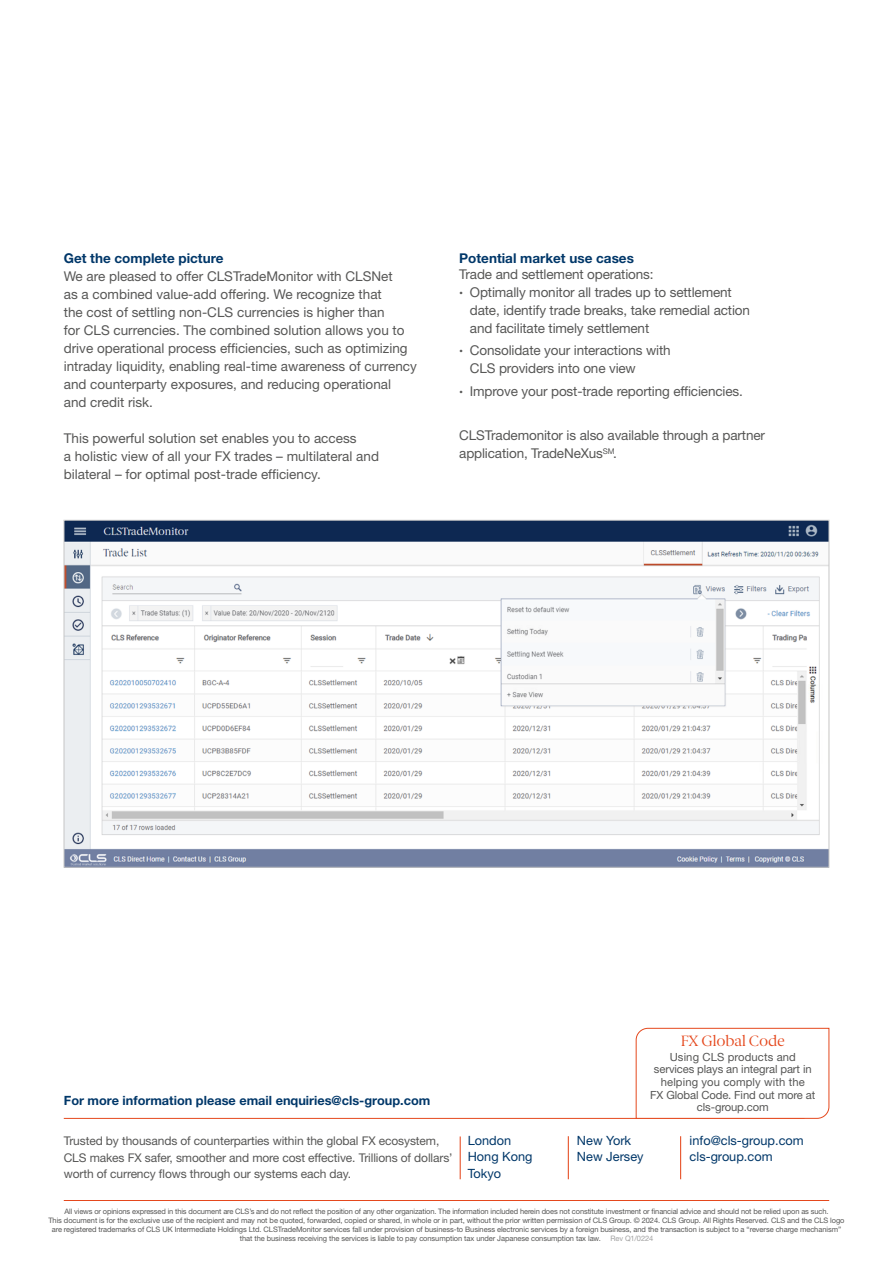
<style>
.page{position:relative;width:893px;height:1263px;background:#fff}
.page>*{position:absolute;margin:0;border:0;box-sizing:border-box;transform-origin:0 0}
.t1{font:15px "Berlingske Serif";letter-spacing:-.01em;color:#e5481d}
.t2{font:13.5px/18px "Helvetica Neue LT Std";color:#575756}
.t3{font:700 13.5px "Helvetica Neue LT Std";color:#003769}
.t4{font:12.75px/16.5px "Helvetica Neue LT Std";color:#003769}
.t5{font:700 12.75px "Helvetica Neue LT Std";color:#003769}
.t6{font:12px/16.5px "Helvetica Neue LT Std";letter-spacing:-.01em;color:#575756}
.t7{font:11.25px/12.6px "Helvetica Neue LT Std";letter-spacing:-.01em;color:#575756;text-align:center}
.t8{font:7.5px "Helvetica Neue LT Std";letter-spacing:-.01em;color:#575756}
.t9{font:7.5px "Helvetica Neue LT Std";letter-spacing:-.02em;color:#a1a1a1}
.s1{font-family:"Helvetica Neue";font-size:11.25px}
</style>
<div class="page">
<img style="left:66px;top:522px;width:761px;height:343px">
<hr style="left:64px;top:1200px;width:765px;height:1px;background:#e5481d">
<hr style="left:568px;top:1136px;width:1px;height:43px;background:#e5481d">
<hr style="left:460px;top:1136px;width:1px;height:43px;background:#e5481d">
<hr style="left:680px;top:1136px;width:1px;height:43px;background:#e5481d">
<hr style="left:64px;top:1118px;width:740px;height:1px;background:#e5481d">
<svg style="left:636px;top:1028px;width:193px;height:91px"></svg>
<p class="t3" style="left:64px;top:249px;width:161px">Get the complete picture</p>
<p class="t2" style="left:64px;top:267px;width:355px">We are pleased to offer CLSTradeMonitor with CLSNet<br>as a combined value-add offering. We recognize that<br>the cost of settling non-CLS currencies is higher than<br>for CLS currencies. The combined solution allows you to drive operational process efficiencies, such as optimizing intraday liquidity, enabling real-time awareness of currency and counterparty exposures, and reducing operational and credit risk.</p>
<p class="t2" style="left:64px;top:429px;width:317px">This powerful solution set enables you to access<br>a holistic view of all your FX trades – multilateral and bilateral – for optimal post-trade efficiency.</p>
<p class="t3" style="left:459px;top:249px;width:176px">Potential market use cases</p>
<p class="t2" style="left:459px;top:265px;width:196px">Trade and settlement operations:</p>
<p class="t2" style="left:470px;top:283px;width:282px;text-indent:-11px"><span class="s1">•</span> Optimally monitor all trades up to settlement date, identify trade breaks, take remedial action and facilitate timely settlement</p>
<p class="t2" style="left:470px;top:341px;width:202px;text-indent:-11px"><span class="s1">•</span> Consolidate your interactions with<br>CLS providers into one view</p>
<p class="t2" style="left:459px;top:382px;width:285px"><span class="s1">•</span> Improve your post-trade reporting efficiencies.</p>
<p class="t2" style="left:459px;top:426px;width:307px">CLSTrademonitor is also available through a partner application, TradeNeXus<sup>SM</sup>.</p>
<p class="t5" style="left:64px;top:1092px;width:368px">For more information please email enquiries@cls-group.com</p>
<p class="t1" style="left:681px;top:1031px;width:106px">FX Global Code</p>
<p class="t7" style="left:650px;top:1050px;width:167px">Using CLS products and services plays an integral part in helping you comply with the<br>FX Global Code. Find out more at cls-group.com</p>
<p class="t6" style="left:64px;top:1132px;width:390px">Trusted by thousands of counterparties within the global FX ecosystem,<br>CLS makes FX safer, smoother and more cost effective. Trillions of dollars’ worth of currency flows through our systems each day.</p>
<p class="t4" style="left:468px;top:1132px;width:66px">London<br>Hong Kong<br>Tokyo</p>
<p class="t4" style="left:577px;top:1132px;width:68px">New York<br>New Jersey</p>
<p class="t4" style="left:690px;top:1132px;width:116px">info@cls-group.com cls-group.com</p>
<p class="t8" style="left:64px;top:1206px;width:765px">All views or opinions expressed in this document are CLS’s and do not reflect the position of any other organization. The information included herein does not constitute investment or financial advice and should not be relied upon as such.</p>
<p class="t8" style="left:48px;top:1215px;width:798px">This document is for the exclusive use of the recipient and may not be quoted, forwarded, copied or shared, in whole or in part, without the prior written permission of CLS Group. © 2024. CLS Group. All Rights Reserved. CLS and the CLS logo</p>
<p class="t8" style="left:52px;top:1224px;width:791px">are registered trademarks of CLS UK Intermediate Holdings Ltd. CLSTradeMonitor services fall under provision of business-to Business electronic services by a foreign business, and the transaction is subject to a “reverse charge mechanism”</p>
<p class="t8" style="left:240px;top:1233px;width:363px">that the business receiving the services is liable to pay consumption tax under Japanese consumption tax law.</p>
<p class="t9" style="left:610px;top:1233px;width:44px">Rev Q1/0224</p>
</div>
